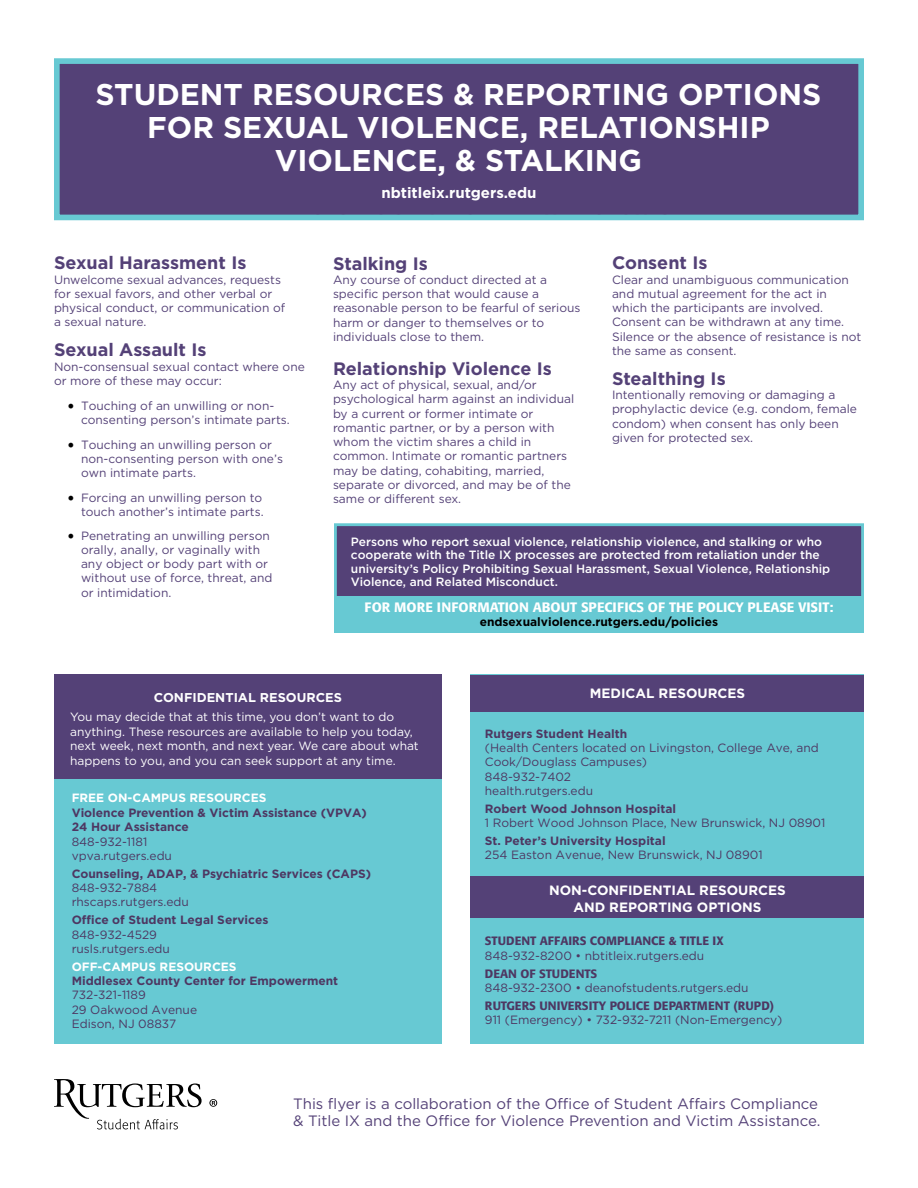
<style>
.page{position:relative;width:918px;height:1188px;background:#fff}
.page>*{position:absolute;margin:0;border:0;box-sizing:border-box;transform-origin:0 0}
.t1{font:700 30px/33px "Gotham";color:#fff;text-align:center}
.t2{font:700 18px "Gotham";color:#544177}
.t3{font:15px/16.5px "Gotham";color:#544177}
.t4{font:700 15px "Gotham";color:#fff}
.t5{font:700 13.5px/16.5px "Gotham";color:#fff;text-align:center}
.t6{font:500 13.5px "Formata BQ";color:#fff}
.t7{font:700 12.75px "Gotham";color:#fff}
.t8{font:12px/14.2px "Gotham";color:#544177}
.t9{font:12px/14.4px "Gotham";color:#4e3762}
.t10{font:500 12px/13.5px "Gotham";color:#fff}
.t11{font:700 12px/14.4px "Gotham";color:#4e3762}
.t12{font:12px/14.4px "Gotham";color:#fff}
.t13{font:500 12px "Formata BQ";color:#4e3762}
.t14{font:700 12px "Gotham";color:#fff}
.t15{font:700 12px "Gotham";color:#000}
.s1{font-family:"Minion Pro";font-size:18px;color:#000}
</style>
<div class="page">
<div style="left:54px;top:58px;width:810px;height:162px;background:#544177;border:6px solid #67c9d3"></div>
<svg style="left:54px;top:1079px;width:148px;height:51px"></svg>
<svg style="left:209px;top:1099px;width:8px;height:8px"></svg>
<div style="left:54px;top:675px;width:388px;height:105px;background:#544177"></div>
<div style="left:54px;top:780px;width:388px;height:264px;background:#67c9d3"></div>
<div style="left:334px;top:523px;width:530px;height:107px;background:#544177;border:3px solid #67c9d3"></div>
<div style="left:334px;top:596px;width:530px;height:37px;background:#67c9d3"></div>
<div style="left:471px;top:872px;width:393px;height:172px;background:#67c9d3"></div>
<div style="left:471px;top:675px;width:393px;height:222px;background:#67c9d3"></div>
<div style="left:471px;top:876px;width:393px;height:41px;background:#544177"></div>
<div style="left:471px;top:675px;width:393px;height:36px;background:#544177"></div>
<h1 class="t1" style="left:96px;top:77px;width:727px">STUDENT RESOURCES &amp; REPORTING OPTIONS<br>FOR SEXUAL VIOLENCE, RELATIONSHIP<br>VIOLENCE, &amp; STALKING</h1>
<p class="t4" style="left:381px;top:184px;width:157px">nbtitleix.rutgers.edu</p>
<h2 class="t2" style="left:54px;top:253px;width:194px">Sexual Harassment Is</h2>
<p class="t8" style="left:54px;top:272px;width:233px">Unwelcome sexual advances, requests for sexual favors, and other verbal or physical conduct, or communication of a sexual nature.</p>
<h2 class="t2" style="left:54px;top:340px;width:154px">Sexual Assault Is</h2>
<p class="t8" style="left:54px;top:359px;width:252px">Non-consensual sexual contact where one or more of these may occur:</p>
<p class="t8" style="left:81px;top:398px;width:210px;text-indent:-14px"><span class="s1">•</span> Touching of an unwilling or non&shy;consenting person’s intimate parts.</p>
<p class="t8" style="left:81px;top:437px;width:204px;text-indent:-14px"><span class="s1">•</span> Touching an unwilling person or non-consenting person with one’s own intimate parts.</p>
<p class="t8" style="left:68px;top:491px;width:198px;text-align:right"><span class="s1">•</span> Forcing an unwilling person to touch another’s intimate parts.</p>
<p class="t8" style="left:81px;top:528px;width:193px;text-indent:-14px"><span class="s1">•</span> Penetrating an unwilling person orally, anally, or vaginally with any object or body part with or without use of force, threat, and or intimidation.</p>
<h2 class="t2" style="left:333px;top:253px;width:96px">Stalking Is</h2>
<p class="t8" style="left:333px;top:272px;width:249px">Any course of conduct directed at a specific person that would cause a reasonable person to be fearful of serious harm or danger to themselves or to individuals close to them.</p>
<h2 class="t2" style="left:333px;top:358px;width:220px">Relationship Violence Is</h2>
<p class="t8" style="left:333px;top:378px;width:243px">Any act of physical, sexual, and/or psychological harm against an individual by a current or former intimate or romantic partner, or by a person with whom the victim shares a child in common. Intimate or romantic partners may be dating, cohabiting, married, separate or divorced, and may be of the same or different sex.</p>
<h2 class="t2" style="left:612px;top:253px;width:97px">Consent Is</h2>
<p class="t8" style="left:612px;top:272px;width:251px">Clear and unambiguous communication and mutual agreement for the act in which the participants are involved.<br>Consent can be withdrawn at any time.<br>Silence or the absence of resistance is not the same as consent.</p>
<h2 class="t2" style="left:612px;top:368px;width:115px">Stealthing Is</h2>
<p class="t8" style="left:612px;top:388px;width:246px">Intentionally removing or damaging a prophylactic device (e.g. condom, female condom) when consent has only been given for protected sex.</p>
<p class="t10" style="left:351px;top:534px;width:481px">Persons who report sexual violence, relationship violence, and stalking or who cooperate with the Title IX processes are protected from retaliation under the university’s Policy Prohibiting Sexual Harassment, Sexual Violence, Relationship Violence, and Related Misconduct.</p>
<p class="t6" style="left:365px;top:599px;width:470px">FOR MORE INFORMATION ABOUT SPECIFICS OF THE POLICY PLEASE VISIT:</p>
<p class="t15" style="left:480px;top:615px;width:240px">endsexualviolence.rutgers.edu/policies</p>
<p class="t7" style="left:154px;top:690px;width:190px">CONFIDENTIAL RESOURCES</p>
<p class="t12" style="left:70px;top:710px;width:350px">You may decide that at this time, you don’t want to do anything. These resources are available to help you today, next week, next month, and next year. We care about what happens to you, and you can seek support at any time.</p>
<p class="t14" style="left:72px;top:791px;width:196px">FREE ON-CAMPUS RESOURCES</p>
<p class="t11" style="left:72px;top:805px;width:297px">Violence Prevention &amp; Victim Assistance (VPVA)<br>24 Hour Assistance</p>
<p class="t9" style="left:72px;top:834px;width:102px">848-932-1181 vpva.rutgers.edu</p>
<p class="t11" style="left:72px;top:866px;width:301px">Counseling, ADAP, &amp; Psychiatric Services (CAPS)</p>
<p class="t9" style="left:72px;top:880px;width:119px">848-932-7884 rhscaps.rutgers.edu</p>
<p class="t11" style="left:72px;top:912px;width:198px">Office of Student Legal Services</p>
<p class="t9" style="left:72px;top:927px;width:100px">848-932-4529 rusls.rutgers.edu</p>
<p class="t14" style="left:72px;top:959px;width:166px">OFF-CAMPUS RESOURCES</p>
<p class="t11" style="left:72px;top:973px;width:268px">Middlesex County Center for Empowerment</p>
<p class="t9" style="left:72px;top:988px;width:127px">732-321-1189<br>29 Oakwood Avenue<br>Edison, NJ 08837</p>
<p class="t5" style="left:590px;top:685px;width:157px">MEDICAL RESOURCES</p>
<p class="t11" style="left:485px;top:726px;width:144px">Rutgers Student Health</p>
<p class="t9" style="left:485px;top:740px;width:335px">(Health Centers located on Livingston, College Ave, and<br>Cook/Douglass Campuses)<br>848-932-7402<br>health.rutgers.edu</p>
<p class="t11" style="left:485px;top:801px;width:193px">Robert Wood Johnson Hospital</p>
<p class="t9" style="left:485px;top:816px;width:342px">1 Robert Wood Johnson Place, New Brunswick, NJ 08901</p>
<p class="t11" style="left:485px;top:833px;width:182px">St. Peter’s University Hospital</p>
<p class="t9" style="left:485px;top:848px;width:279px">254 Easton Avenue, New Brunswick, NJ 08901</p>
<p class="t5" style="left:549px;top:882px;width:238px">NON-CONFIDENTIAL RESOURCES<br>AND REPORTING OPTIONS</p>
<p class="t13" style="left:485px;top:934px;width:240px">STUDENT AFFAIRS COMPLIANCE &amp; TITLE IX</p>
<p class="t9" style="left:485px;top:948px;width:221px">848-932-8200 • nbtitleix.rutgers.edu</p>
<p class="t13" style="left:485px;top:966px;width:114px">DEAN OF STUDENTS</p>
<p class="t9" style="left:485px;top:980px;width:265px">848-932-2300 • deanofstudents.rutgers.edu</p>
<p class="t13" style="left:485px;top:998px;width:291px">RUTGERS UNIVERSITY POLICE DEPARTMENT (RUPD)</p>
<p class="t9" style="left:485px;top:1012px;width:299px">911 (Emergency) • 732-932-7211 (Non-Emergency)</p>
<p class="t3" style="left:293px;top:1095px;width:529px">This flyer is a collaboration of the Office of Student Affairs Compliance &amp; Title IX and the Office for Violence Prevention and Victim Assistance.</p>
</div>
